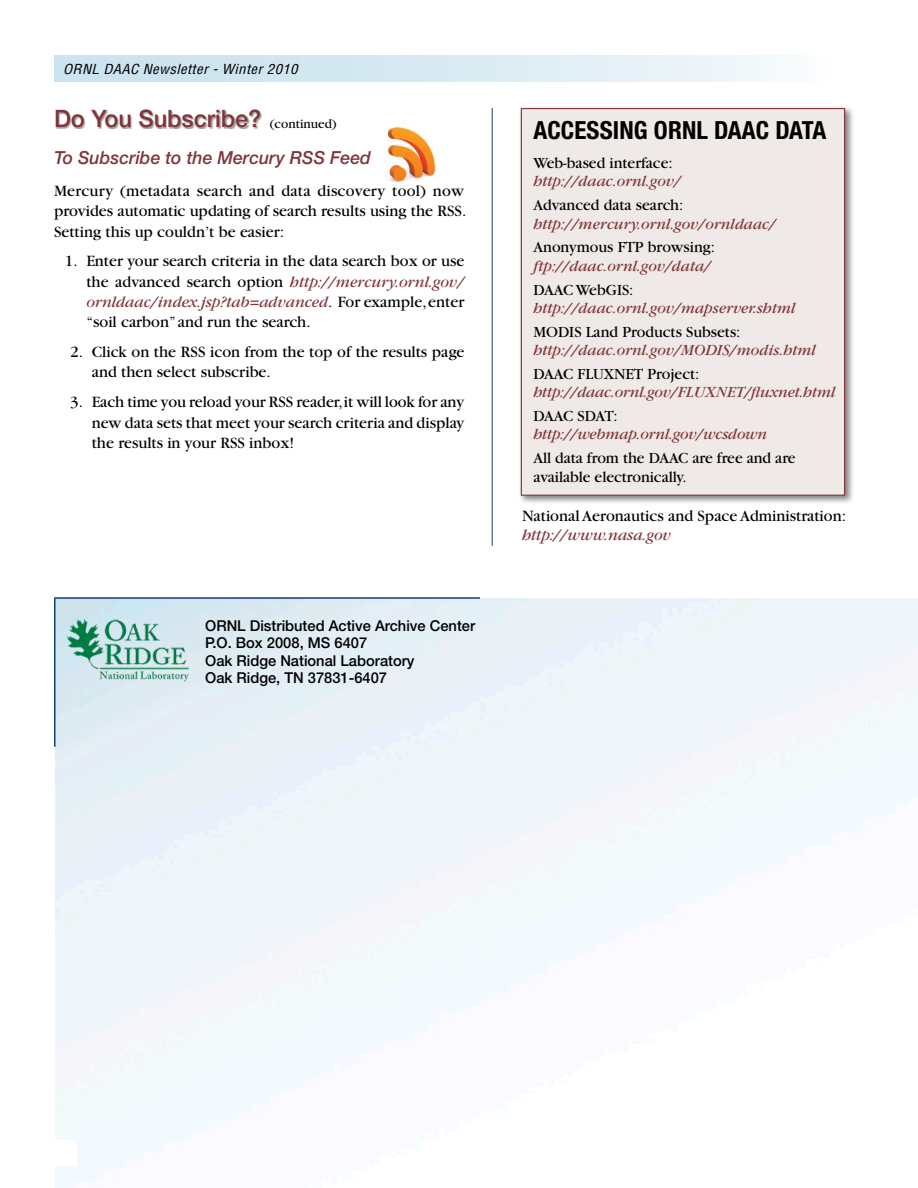
<style>
.page{position:relative;width:918px;height:1188px;background:#fff}
.page>*{position:absolute;margin:0;border:0;box-sizing:border-box;transform-origin:0 0}
.t1{font:700 condensed 25.05px "Helvetica Neue";letter-spacing:.005em;color:#000}
.Main_Title1-smaller{font:500 24px "Helvetica Neue";color:#81343a}
.Smaller_Title{font:italic 500 18px "Helvetica Neue";color:#81343a}
.Body_text{font:16.5px/20.2px "Garamond";color:#000}
.Body_text-2{font:italic 16.2px/18.3px "Garamond";letter-spacing:.005em;color:#81343a}
.Body_text-3{font:16.2px/18.3px "Garamond";letter-spacing:-.005em;color:#000}
.Body_text-4{font:500 15px "Helvetica Neue";color:#000}
.t2{font:italic condensed 13.5px "Helvetica";letter-spacing:.025em;color:#000;scale:1.1 1}
.Caption_Sm{font:13.5px "Garamond";color:#000}
.s1{font-style:italic;color:#81343a}
.s2{font-style:normal;color:#000}
</style>
<div class="page">
<img style="left:64px;top:618px;width:129px;height:67px">
<img style="left:386px;top:126px;width:50px;height:56px">
<hr style="left:54px;top:599px;width:2px;height:148px;background:#103f71">
<hr style="left:54px;top:597px;width:426px;height:2px;background:#103f71">
<hr style="left:492px;top:108px;width:1px;height:438px;background:#103f71">
<div style="left:54px;top:56px;width:783px;height:26px;background:linear-gradient(to right,#c5e0ec,#f5f9fb)"></div>
<div style="left:518px;top:105px;width:336px;height:400px;background:#000;opacity:.5"></div>
<div style="left:521px;top:108px;width:324px;height:388px;background:#efe9e7;border:1px solid #81343a"></div>
<div style="left:56px;top:110px;width:206px;height:19px;background:#000;opacity:.4"></div>
<p class="t2" style="left:63px;top:60px;width:215px">ORNL DAAC Newsletter - Winter 2010</p>
<p class="Main_Title1-smaller" style="left:54px;top:104px;width:209px">Do You Subscribe?</p>
<p class="Caption_Sm" style="left:270px;top:117px;width:68px">(continued)</p>
<p class="Smaller_Title" style="left:54px;top:147px;width:318px">To Subscribe to the Mercury RSS Feed</p>
<p class="Body_text" style="left:54px;top:181px;width:414px">Mercury (metadata search and data discovery tool) now provides automatic updating of search results using the RSS.<br>Setting this up couldn’t be easier:</p>
<p class="Body_text" style="left:86px;top:251px;width:380px;text-align:justify;text-indent:-22px">1. Enter your search criteria in the data search box or use the advanced search option <span class="s1">http://mercury.ornl.gov/ ornldaac/index.jsp?tab=advanced</span>. For example, enter “soil carbon” and run the search.</p>
<p class="Body_text" style="left:92px;top:342px;width:374px;text-indent:-22px">2. Click on the RSS icon from the top of the results page and then select subscribe.</p>
<p class="Body_text" style="left:92px;top:392px;width:374px;text-align:justify;text-indent:-22px">3. Each time you reload your RSS reader, it will look for any new data sets that meet your search criteria and display the results in your RSS inbox!</p>
<p class="Body_text-4" style="left:205px;top:617px;width:272px">ORNL Distributed Active Archive Center</p>
<p class="Body_text-4" style="left:205px;top:634px;width:164px">P.O. Box 2008, MS 6407</p>
<p class="Body_text-4" style="left:205px;top:651px;width:211px">Oak Ridge National Laboratory</p>
<p class="Body_text-4" style="left:205px;top:669px;width:183px">Oak Ridge, TN 37831-6407</p>
<p class="t1" style="left:533px;top:115px;width:295px">ACCESSING ORNL DAAC DATA</p>
<p class="Body_text-2" style="left:533px;top:154px;width:149px"><span class="s2">Web-based interface: </span>http://daac.ornl.gov/</p>
<p class="Body_text-2" style="left:533px;top:196px;width:244px"><span class="s2">Advanced data search: </span>http://mercury.ornl.gov/ornldaac/</p>
<p class="Body_text-2" style="left:533px;top:238px;width:183px"><span class="s2">Anonymous FTP browsing: </span>ftp://daac.ornl.gov/data/</p>
<p class="Body_text-2" style="left:533px;top:281px;width:264px"><span class="s2">DAAC WebGIS: </span>http://daac.ornl.gov/mapserver.shtml</p>
<p class="Body_text-2" style="left:533px;top:323px;width:284px"><span class="s2">MODIS Land Products Subsets: </span>http://daac.ornl.gov/MODIS/modis.html</p>
<p class="Body_text-2" style="left:533px;top:365px;width:304px"><span class="s2">DAAC FLUXNET Project: </span>http://daac.ornl.gov/FLUXNET/fluxnet.html</p>
<p class="Body_text-2" style="left:533px;top:407px;width:235px"><span class="s2">DAAC SDAT: </span>http://webmap.ornl.gov/wcsdown</p>
<p class="Body_text-3" style="left:533px;top:449px;width:264px">All data from the DAAC are free and are available electronically.</p>
<p class="Body_text" style="left:522px;top:507px;width:326px;line-height:18.8px">National Aeronautics and Space Administration: <span class="s1">http://www.nasa.gov</span></p>
</div>
